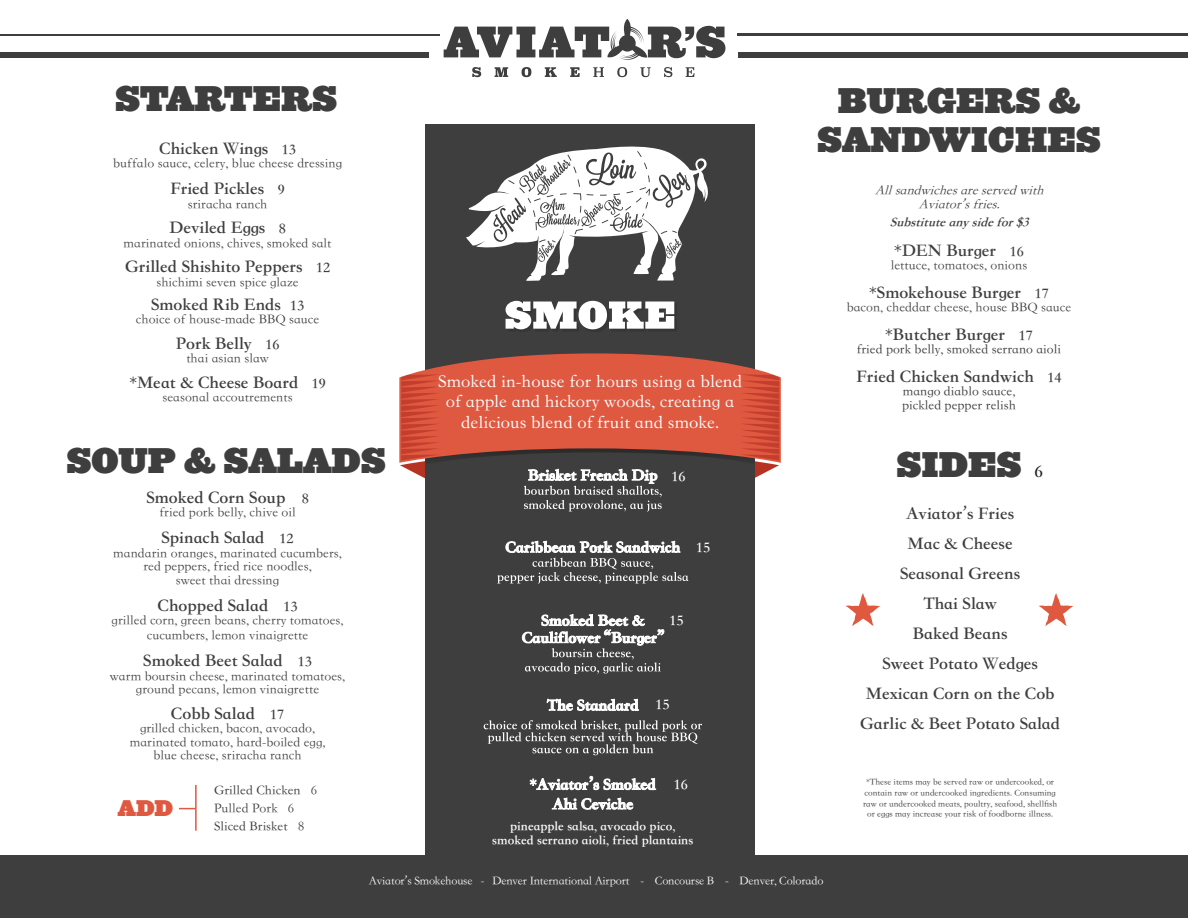
<style>
.page{position:relative;width:1188px;height:918px;background:#fff}
.page>*{position:absolute;margin:0;border:0;box-sizing:border-box;transform-origin:0 0}
.t1{font:33px "Ziggurat HTF Black";color:#3e3e3f}
.t2{font:21px "Ziggurat HTF Black";color:#df5840}
.t3{font:18.3px/20.1px "ST Songti TC Regular";color:#fff;text-align:center}
.t4{font:18px "ST Songti TC Bold";color:#3e3e3f}
.t5{font:18px "ST Songti TC Bold";color:#231f20}
.t6{font:15px "ST Songti SC Bold";color:#fff}
.t7{font:13.5px "ST Songti TC Light";color:#3e3e3f}
.t8{font:13.5px "ST Songti TC Regular";color:#3e3e3f}
.t9{font:13.5px "ST Songti SC Bold";color:#fff}
.t10{font:italic 13.5px "ST Songti TC Light";color:#3e3e3f}
.t11{font:italic 13.5px "ST Songti TC Bold";color:#3e3e3f}
.t12{font:12px "ST Songti TC Light";letter-spacing:-.02em;color:#fff}
.t13{font:9px/10.8px "ST Songti TC Regular";color:#3e3e3f;text-align:center}
.s1{font-size:15px}
.s2{font-family:"ST Songti TC Light"}
</style>
<div class="page">
<div style="left:425px;top:124px;width:330px;height:748px;background:#3e3e3f"></div>
<div style="left:0;top:856px;width:1188px;height:62px;background:#3e3e3f"></div>
<hr style="left:0;top:34px;width:439px;height:1px;background:#3e3e3f">
<hr style="left:738px;top:34px;width:450px;height:2px;background:#3e3e3f">
<div style="left:0;top:52px;width:429px;height:5px;background:#3e3e3f"></div>
<div style="left:738px;top:52px;width:450px;height:5px;background:#3e3e3f"></div>
<svg style="left:466px;top:146px;width:242px;height:135px"></svg>
<svg style="left:1039px;top:593px;width:34px;height:33px"></svg>
<svg style="left:846px;top:593px;width:34px;height:33px"></svg>
<svg style="left:472px;top:67px;width:9px;height:10px"></svg>
<svg style="left:495px;top:67px;width:13px;height:10px"></svg>
<svg style="left:522px;top:67px;width:9px;height:10px"></svg>
<svg style="left:545px;top:67px;width:12px;height:10px"></svg>
<svg style="left:570px;top:67px;width:10px;height:10px"></svg>
<svg style="left:593px;top:67px;width:11px;height:10px"></svg>
<svg style="left:617px;top:67px;width:10px;height:10px"></svg>
<svg style="left:640px;top:67px;width:11px;height:10px"></svg>
<svg style="left:664px;top:67px;width:8px;height:10px"></svg>
<svg style="left:686px;top:67px;width:9px;height:10px"></svg>
<svg style="left:444px;top:19px;width:281px;height:41px"></svg>
<div style="left:508px;top:303px;width:169px;height:29px;background:#231f20;opacity:.25"></div>
<svg style="left:506px;top:301px;width:168px;height:28px"></svg>
<hr style="left:195px;top:785px;width:2px;height:46px;background:#df5840">
<svg style="left:179px;top:808px;width:16px;height:1px"></svg>
<svg style="left:399px;top:353px;width:382px;height:159px"></svg>
<svg style="left:484px;top:720px;width:218px;height:35px"></svg>
<svg style="left:547px;top:699px;width:92px;height:12px"></svg>
<svg style="left:497px;top:541px;width:191px;height:43px"></svg>
<svg style="left:552px;top:798px;width:81px;height:12px"></svg>
<svg style="left:530px;top:776px;width:126px;height:14px"></svg>
<svg style="left:522px;top:614px;width:142px;height:60px"></svg>
<p class="t1" style="left:115px;top:78px;width:224px">STARTERS</p>
<p class="t1" style="left:838px;top:79px;width:244px">BURGERS &amp;</p>
<p class="t1" style="left:817px;top:119px;width:285px">SANDWICHES</p>
<p class="t4" style="left:159px;top:138px;width:138px">Chicken Wings <span class="s1">13</span></p>
<p class="t7" style="left:113px;top:155px;width:231px">buffalo sauce, celery, blue cheese dressing</p>
<p class="t4" style="left:170px;top:178px;width:116px">Fried Pickles <span class="s1">9</span></p>
<p class="t7" style="left:188px;top:196px;width:81px">sriracha ranch</p>
<p class="t4" style="left:169px;top:217px;width:118px">Deviled Eggs <span class="s1">8</span></p>
<p class="t7" style="left:124px;top:235px;width:209px">marinated onions, chives, smoked salt</p>
<p class="t4" style="left:125px;top:256px;width:207px">Grilled Shishito Peppers <span class="s1">12</span></p>
<p class="t7" style="left:157px;top:274px;width:144px">shichimi seven spice glaze</p>
<p class="t4" style="left:151px;top:294px;width:155px">Smoked Rib Ends <span class="s1">13</span></p>
<p class="t7" style="left:136px;top:311px;width:185px">choice of house-made BBQ sauce</p>
<p class="t4" style="left:176px;top:333px;width:105px">Pork Belly <span class="s1">16</span></p>
<p class="t7" style="left:186px;top:350px;width:84px">thai asian slaw</p>
<p class="t4" style="left:129px;top:372px;width:198px">*Meat &amp; Cheese Board <span class="s1">19</span></p>
<p class="t7" style="left:163px;top:389px;width:132px">seasonal accoutrements</p>
<p class="t10" style="left:875px;top:183px;width:174px">Allsandwichesareservedwith</p>
<p class="t10" style="left:919px;top:196px;width:87px">Aviator’sfries.</p>
<p class="t11" style="left:890px;top:214px;width:145px">Substituteanysidefor$3</p>
<p class="t4" style="left:894px;top:240px;width:131px">*DEN Burger <span class="s1">16</span></p>
<p class="t7" style="left:891px;top:258px;width:138px">lettuce, tomatoes, onions</p>
<p class="t4" style="left:869px;top:282px;width:181px">*Smokehouse Burger <span class="s1">17</span></p>
<p class="t7" style="left:847px;top:300px;width:226px">bacon, cheddar cheese, house BBQ sauce</p>
<p class="t4" style="left:885px;top:324px;width:149px">*Butcher Burger <span class="s1">17</span></p>
<p class="t8" style="left:857px;top:342px;width:206px">fried pork belly, smoked serrano aioli</p>
<p class="t4" style="left:857px;top:366px;width:206px">Fried Chicken Sandwich <span class="s1">14</span></p>
<p class="t8" style="left:903px;top:384px;width:114px">mango diablo sauce,</p>
<p class="t8" style="left:902px;top:397px;width:115px">pickled pepper relish</p>
<p class="t3" style="left:438px;top:372px;width:306px">Smoked in-house for hours using a blend of apple and hickory woods, creating a delicious blend of fruit and smoke.</p>
<p class="t1" style="left:66px;top:440px;width:321px">SOUP &amp; SALADS</p>
<p class="t4" style="left:146px;top:487px;width:164px">Smoked Corn Soup <span class="s1">8</span></p>
<p class="t7" style="left:159px;top:505px;width:138px">fried pork belly, chive oil</p>
<p class="t4" style="left:161px;top:527px;width:134px">Spinach Salad <span class="s1">12</span></p>
<p class="t7" style="left:113px;top:545px;width:230px">mandarin oranges, marinated cucumbers,</p>
<p class="t7" style="left:143px;top:559px;width:170px">red peppers, fried rice noodles,</p>
<p class="t7" style="left:176px;top:572px;width:105px">sweet thai dressing</p>
<p class="t4" style="left:158px;top:595px;width:141px">Chopped Salad <span class="s1">13</span></p>
<p class="t7" style="left:112px;top:613px;width:233px">grilled corn, green beans, cherry tomatoes,</p>
<p class="t7" style="left:147px;top:628px;width:163px">cucumbers, lemon vinaigrette</p>
<p class="t4" style="left:143px;top:650px;width:170px">Smoked Beet Salad <span class="s1">13</span></p>
<p class="t7" style="left:110px;top:668px;width:237px">warm boursin cheese, marinated tomatoes,</p>
<p class="t7" style="left:136px;top:682px;width:185px">ground pecans, lemon vinaigrette</p>
<p class="t4" style="left:171px;top:703px;width:115px">Cobb Salad <span class="s1">17</span></p>
<p class="t7" style="left:140px;top:721px;width:177px">grilled chicken, bacon, avocado,</p>
<p class="t7" style="left:130px;top:734px;width:197px">marinated tomato, hard-boiled egg,</p>
<p class="t7" style="left:153px;top:748px;width:150px">blue cheese, sriracha ranch</p>
<p class="t2" style="left:118px;top:795px;width:57px">ADD</p>
<p class="t8" style="left:214px;top:782px;width:105px">Grilled Chicken <span class="s2">6</span></p>
<p class="t7" style="left:214px;top:800px;width:82px">Pulled Pork 6</p>
<p class="t8" style="left:214px;top:818px;width:92px">Sliced Brisket <span class="s2">8</span></p>
<p class="t6" style="left:672px;top:468px;width:16px">16</p>
<p class="t6" style="left:696px;top:539px;width:16px">15</p>
<p class="t6" style="left:670px;top:612px;width:16px">15</p>
<p class="t6" style="left:656px;top:696px;width:16px">15</p>
<p class="t6" style="left:674px;top:776px;width:16px">16</p>
<p class="t9" style="left:510px;top:819px;width:167px">pineapple salsa, avocado pico,</p>
<p class="t9" style="left:492px;top:832px;width:203px">smoked serrano aioli, fried plantains</p>
<p class="t12" style="left:369px;top:874px;width:456px">Aviator’s Smokehouse - Denver International Airport - Concourse B - Denver, Colorado</p>
<p class="t1" style="left:897px;top:443px;width:126px">SIDES</p>
<p class="t4" style="left:906px;top:503px;width:110px">Aviator’s Fries</p>
<p class="t4" style="left:908px;top:533px;width:107px">Mac &amp; Cheese</p>
<p class="t4" style="left:900px;top:563px;width:122px">Seasonal Greens</p>
<p class="t4" style="left:923px;top:593px;width:75px">Thai Slaw</p>
<p class="t4" style="left:913px;top:623px;width:96px">Baked Beans</p>
<p class="t4" style="left:882px;top:653px;width:157px">Sweet Potato Wedges</p>
<p class="t4" style="left:866px;top:683px;width:190px">Mexican Corn on the Cob</p>
<p class="t4" style="left:860px;top:713px;width:202px">Garlic &amp; Beet Potato Salad</p>
<p class="t5" style="left:1035px;top:461px;width:10px">6</p>
<p class="t13" style="left:863px;top:776px;width:196px">*These items may be served raw or undercooked, or contain raw or undercooked ingredients. Consuming raw or undercooked meats, poultry, seafood, shellfish or eggs may increase your risk of foodborne illness.</p>
</div>
